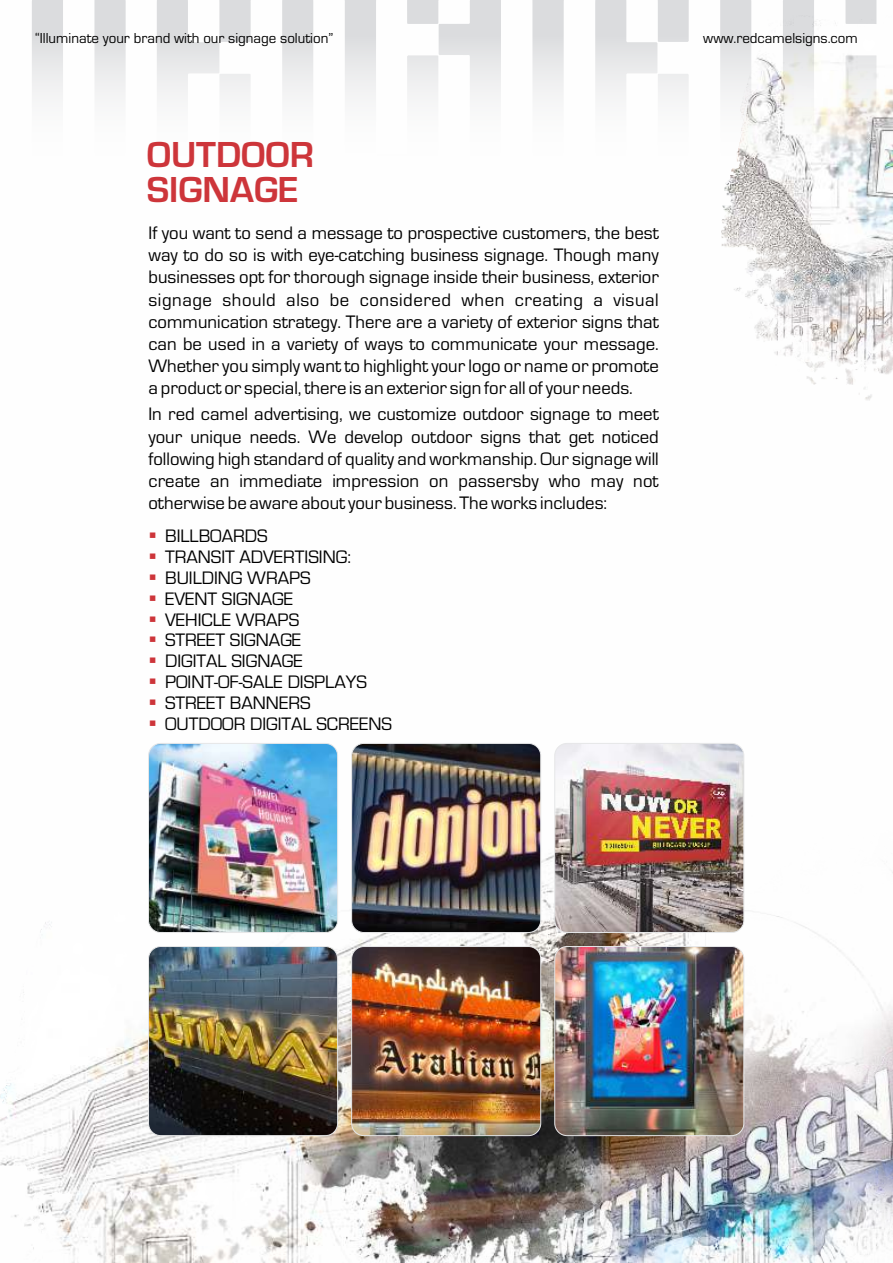
<style>
.page{position:relative;width:893px;height:1263px;background:#fff}
.page>*{position:absolute;margin:0;border:0;box-sizing:border-box;transform-origin:0 0}
.t1{font:700 37.5px/34.8px "Eurostile";color:#cd353a}
.t2{font:18.75px/22.2px "Eurostile";color:#000;text-align:justify}
.t3{font:15px "Eurostile";color:#000}
.s1{color:#cd353a}
</style>
<div class="page">
<img style="left:0;top:855px;width:893px;height:408px">
<img style="left:876px;top:0;width:17px;height:374px">
<svg style="left:32px;top:0;width:844px;height:401px"></svg>
<img style="left:149px;top:743px;width:189px;height:189px;border-radius:12px">
<div style="left:148px;top:743px;width:190px;height:190px;border:1px solid #e6e7e8;border-radius:12px"></div>
<img style="left:352px;top:743px;width:189px;height:189px;border-radius:12px">
<div style="left:351px;top:743px;width:190px;height:190px;border:1px solid #e6e7e8;border-radius:12px"></div>
<img style="left:555px;top:743px;width:189px;height:189px;border-radius:12px">
<div style="left:554px;top:743px;width:190px;height:190px;border:1px solid #e6e7e8;border-radius:12px"></div>
<img style="left:149px;top:946px;width:189px;height:189px;border-radius:12px">
<div style="left:148px;top:946px;width:190px;height:190px;border:1px solid #e6e7e8;border-radius:12px"></div>
<img style="left:352px;top:946px;width:189px;height:189px;border-radius:12px">
<div style="left:351px;top:946px;width:190px;height:190px;border:1px solid #e6e7e8;border-radius:12px"></div>
<img style="left:555px;top:946px;width:189px;height:189px;border-radius:12px">
<div style="left:554px;top:946px;width:190px;height:190px;border:1px solid #e6e7e8;border-radius:12px"></div>
<p class="t3" style="left:35px;top:33px;width:300px">“Illuminate your brand with our signage solution”</p>
<p class="t3" style="left:703px;top:33px;width:156px">www.redcamelsigns.com</p>
<h1 class="t1" style="left:147px;top:141px;width:169px">OUTDOOR<br>SIGNAGE</h1>
<p class="t2" style="left:148px;top:224px;width:512px">If you want to send a message to prospective customers, the best way to do so is with eye-catching business signage. Though many businesses opt for thorough signage inside their business, exterior signage should also be considered when creating a visual communication strategy. There are a variety of exterior signs that can be used in a variety of ways to communicate your message.<br>Whether you simply want to highlight your logo or name or promote a product or special, there is an exterior sign for all of your needs.</p>
<p class="t2" style="left:148px;top:405px;width:512px">In red camel advertising, we customize outdoor signage to meet your unique needs. We develop outdoor signs that get noticed following high standard of quality and workmanship. Our signage will create an immediate impression on passersby who may not otherwise be aware about your business. The works includes:</p>
<p class="t2" style="left:149px;top:527px;width:121px"><span class="s1">▪</span> BILLBOARDS</p>
<p class="t2" style="left:149px;top:548px;width:204px"><span class="s1">▪</span> TRANSIT ADVERTISING:</p>
<p class="t2" style="left:149px;top:568px;width:164px"><span class="s1">▪</span> BUILDING WRAPS</p>
<p class="t2" style="left:149px;top:589px;width:146px"><span class="s1">▪</span> EVENT SIGNAGE</p>
<p class="t2" style="left:149px;top:610px;width:152px"><span class="s1">▪</span> VEHICLE WRAPS</p>
<p class="t2" style="left:149px;top:631px;width:154px"><span class="s1">▪</span> STREET SIGNAGE</p>
<p class="t2" style="left:149px;top:652px;width:156px"><span class="s1">▪</span> DIGITAL SIGNAGE</p>
<p class="t2" style="left:149px;top:672px;width:220px"><span class="s1">▪</span> POINT-OF-SALE DISPLAYS</p>
<p class="t2" style="left:149px;top:693px;width:164px"><span class="s1">▪</span> STREET BANNERS</p>
<p class="t2" style="left:149px;top:714px;width:245px"><span class="s1">▪</span> OUTDOOR DIGITAL SCREENS</p>
</div>
